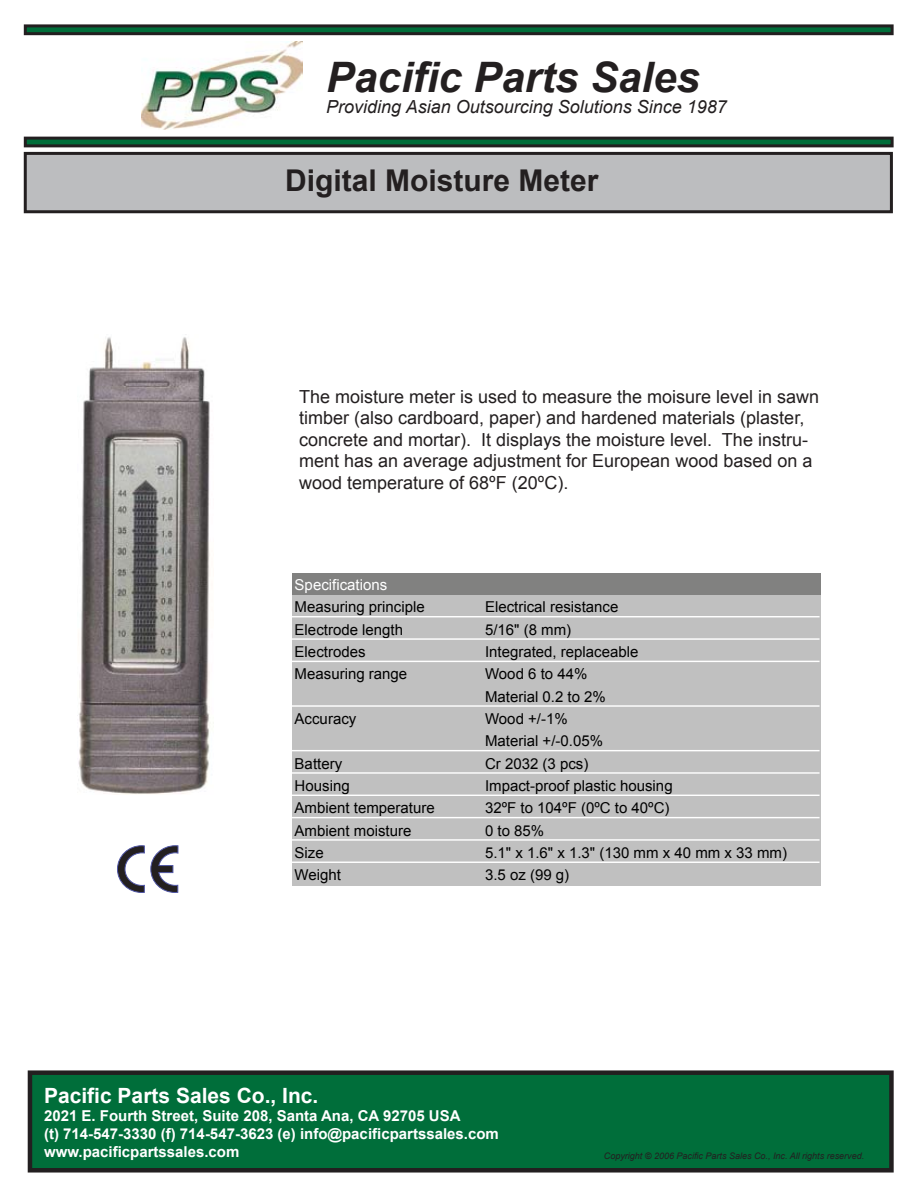
<style>
.page{position:relative;width:918px;height:1188px;background:#fff}
.page>*{position:absolute;margin:0;border:0;box-sizing:border-box;transform-origin:0 0}
.t1{font:italic 700 42px "Arial";color:#231f20}
.t2{font:700 30px "Arial";color:#231f20}
.t3{font:700 21px "Arial";color:#fff}
.t4{font:18px/21.6px "Arial";color:#231f20}
.t5{font:italic 18px "Arial";color:#231f20}
.t6{font:15px/22.4px "Arial";color:#010101}
.t7{font:700 15px/18px "Arial";color:#fff}
.t8{font:15px "Arial";color:#fff}
.t9{font:italic 9px "Arial";color:#231f20}
</style>
<div class="page">
<img style="left:142px;top:42px;width:160px;height:87px">
<div style="left:30px;top:1073px;width:861px;height:97px;background:#006e3a"></div>
<div style="left:28px;top:1070px;width:866px;height:103px;border:4px solid #231f20"></div>
<div style="left:25px;top:26px;width:867px;height:8px;background:#006e3a"></div>
<div style="left:24px;top:24px;width:870px;height:11px;border:3px solid #231f20"></div>
<div style="left:25px;top:138px;width:867px;height:8px;background:#006e3a"></div>
<div style="left:24px;top:137px;width:870px;height:10px;border:3px solid #231f20"></div>
<div style="left:25px;top:153px;width:866px;height:59px;background:#bcbdbf"></div>
<div style="left:24px;top:152px;width:869px;height:61px;border:3px solid #231f20"></div>
<svg style="left:117px;top:845px;width:62px;height:48px"></svg>
<img style="left:78px;top:334px;width:136px;height:460px">
<div style="left:292px;top:573px;width:528px;height:23px;background:#818180"></div>
<div style="left:292px;top:595px;width:528px;height:291px;background:#c0c0c0"></div>
<hr style="left:292px;top:616px;width:527px;height:1px;background:#fff">
<hr style="left:292px;top:638px;width:527px;height:2px;background:#fff">
<hr style="left:292px;top:661px;width:527px;height:1px;background:#fff">
<hr style="left:292px;top:705px;width:527px;height:2px;background:#fff">
<hr style="left:292px;top:750px;width:527px;height:1px;background:#fff">
<hr style="left:292px;top:772px;width:527px;height:2px;background:#fff">
<hr style="left:292px;top:795px;width:527px;height:1px;background:#fff">
<hr style="left:292px;top:817px;width:527px;height:1px;background:#fff">
<hr style="left:292px;top:839px;width:527px;height:2px;background:#fff">
<hr style="left:292px;top:862px;width:527px;height:1px;background:#fff">
<h1 class="t1" style="left:326px;top:53px;width:375px">Pacific Parts Sales</h1>
<p class="t5" style="left:326px;top:97px;width:402px">Providing Asian Outsourcing Solutions Since 1987</p>
<h2 class="t2" style="left:285px;top:164px;width:315px">Digital Moisture Meter</h2>
<p class="t4" style="left:299px;top:385px;width:522px">The moisture meter is used to measure the moisure level in sawn timber (also cardboard, paper) and hardened materials (plaster, concrete and mortar). It displays the moisture level. The instru&shy;ment has an average adjustment for European wood based on a wood temperature of 68ºF (20ºC).</p>
<p class="t8" style="left:295px;top:576px;width:94px">Specifications</p>
<p class="t6" style="left:295px;top:596px;width:132px">Measuring principle</p>
<p class="t6" style="left:485px;top:596px;width:135px">Electrical resistance</p>
<p class="t6" style="left:295px;top:618px;width:110px">Electrode length</p>
<p class="t6" style="left:485px;top:618px;width:88px">5/16" (8 mm)</p>
<p class="t6" style="left:295px;top:641px;width:72px">Electrodes</p>
<p class="t6" style="left:485px;top:641px;width:155px">Integrated, replaceable</p>
<p class="t6" style="left:295px;top:663px;width:114px">Measuring range</p>
<p class="t6" style="left:485px;top:663px;width:122px">Wood 6 to 44%<br>Material 0.2 to 2%</p>
<p class="t6" style="left:295px;top:708px;width:63px">Accuracy</p>
<p class="t6" style="left:485px;top:708px;width:119px">Wood +/-1%<br>Material +/-0.05%</p>
<p class="t6" style="left:295px;top:752px;width:49px">Battery</p>
<p class="t6" style="left:485px;top:752px;width:105px">Cr 2032 (3 pcs)</p>
<p class="t6" style="left:295px;top:775px;width:57px">Housing</p>
<p class="t6" style="left:485px;top:775px;width:189px">Impact-proof plastic housing</p>
<p class="t6" style="left:295px;top:797px;width:142px">Ambient temperature</p>
<p class="t6" style="left:485px;top:797px;width:186px">32ºF to 104ºF (0ºC to 40ºC)</p>
<p class="t6" style="left:295px;top:819px;width:118px">Ambient moisture</p>
<p class="t6" style="left:485px;top:819px;width:61px">0 to 85%</p>
<p class="t6" style="left:295px;top:841px;width:31px">Size</p>
<p class="t6" style="left:485px;top:841px;width:303px">5.1" x 1.6" x 1.3" (130 mm x 40 mm x 33 mm)</p>
<p class="t6" style="left:295px;top:864px;width:48px">Weight</p>
<p class="t6" style="left:485px;top:864px;width:86px">3.5 oz (99 g)</p>
<h3 class="t3" style="left:44px;top:1084px;width:276px">Pacific Parts Sales Co., Inc.</h3>
<p class="t7" style="left:44px;top:1107px;width:456px">2021 E. Fourth Street, Suite 208, Santa Ana, CA 92705 USA<br>(t) 714-547-3330 (f) 714-547-3623 (e) info@pacificpartssales.com www.pacificpartssales.com</p>
<p class="t9" style="left:604px;top:1151px;width:262px">Copyright © 2006 Pacific Parts Sales Co., Inc. All rights reserved.</p>
</div>
